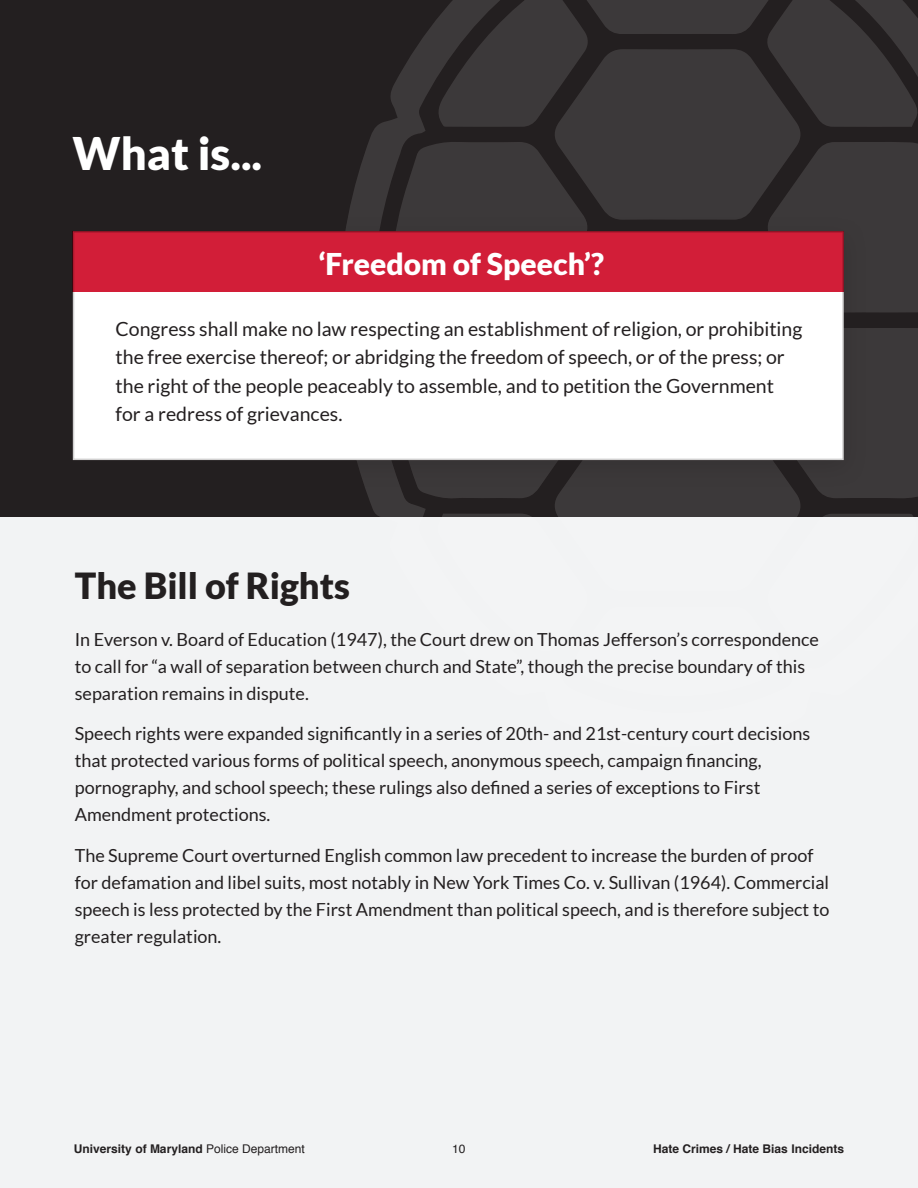
<style>
.page{position:relative;width:918px;height:1188px;background:#fff}
.page>*{position:absolute;margin:0;border:0;box-sizing:border-box;transform-origin:0 0}
.t1{font:900 45px "Lato";color:#fff}
.t2{font:900 36px "Lato";color:#231f20}
.t3{font:900 30px "Lato";color:#fff}
.t4{font:19.5px/28.5px "Lato";color:#231f20}
.t5{font:18px/27px "Lato";color:#231f20}
.t6{font:700 12px "Helvetica";color:#231f20}
.t7{font:12px "Helvetica";color:#231f20}
.s1{font-weight:400}
</style>
<div class="page">
<div style="left:0;top:498px;width:918px;height:690px;background:#f2f3f4"></div>
<div style="left:0;top:0;width:918px;height:516px;background:#231f20"></div>
<svg style="left:338px;top:121px;width:50px;height:396px"></svg>
<svg style="left:388px;top:0;width:530px;height:517px"></svg>
<div style="left:51px;top:215px;width:817px;height:275px;background:#231f20;opacity:.28"></div>
<div style="left:73px;top:231px;width:771px;height:229px;background:#fff;border:2px solid #d2d1d1"></div>
<div style="left:73px;top:231px;width:771px;height:61px;background:#d21e38"></div>
<p class="t1" style="left:73px;top:127px;width:191px">What is...</p>
<p class="t3" style="left:318px;top:246px;width:287px">‘Freedom of Speech’?</p>
<p class="t4" style="left:116px;top:314px;width:688px">Congress shall make no law respecting an establishment of religion, or prohibiting the free exercise thereof; or abridging the freedom of speech, or of the press; or the right of the people peaceably to assemble, and to petition the Government for a redress of grievances.</p>
<p class="t2" style="left:75px;top:565px;width:277px">The Bill of Rights</p>
<p class="t5" style="left:75px;top:626px;width:746px">In Everson v. Board of Education (1947), the Court drew on Thomas Jefferson’s correspondence to call for “a wall of separation between church and State”, though the precise boundary of this separation remains in dispute.</p>
<p class="t5" style="left:75px;top:720px;width:737px">Speech rights were expanded significantly in a series of 20th- and 21st-century court decisions that protected various forms of political speech, anonymous speech, campaign financing, pornography, and school speech; these rulings also defined a series of exceptions to First Amendment protections.</p>
<p class="t5" style="left:75px;top:842px;width:756px">The Supreme Court overturned English common law precedent to increase the burden of proof for defamation and libel suits, most notably in New York Times Co. v. Sullivan (1964). Commercial speech is less protected by the First Amendment than political speech, and is therefore subject to greater regulation.</p>
<p class="t6" style="left:74px;top:1139px;width:232px">University of Maryland <span class="s1">Police Department</span></p>
<p class="t7" style="left:452px;top:1139px;width:15px">10</p>
<p class="t6" style="left:653px;top:1139px;width:192px">Hate Crimes / Hate Bias Incidents</p>
</div>
